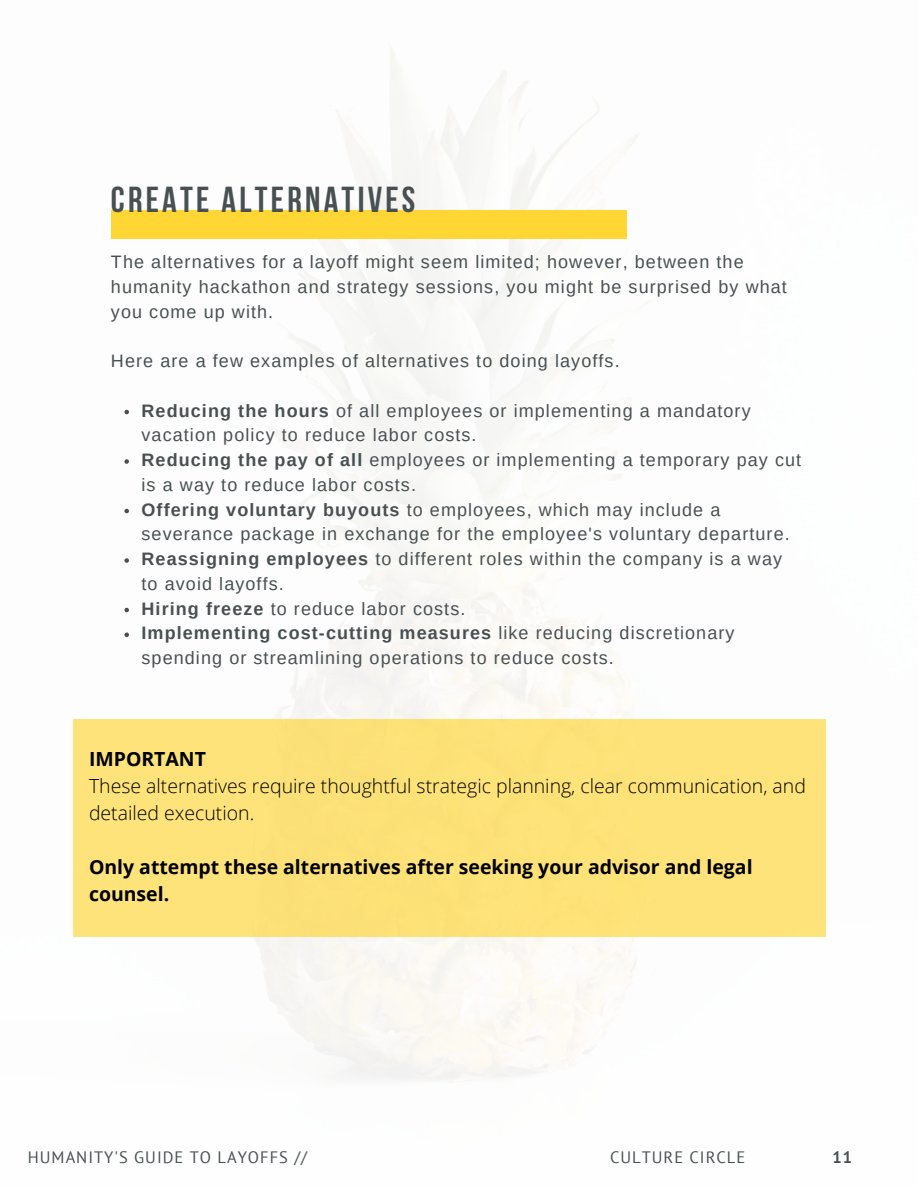
<style>
.page{position:relative;width:918px;height:1188px;background:#fff}
.page>*{position:absolute;margin:0;border:0;box-sizing:border-box;transform-origin:0 0}
.t1{font:700 36px "Bebas Neue";letter-spacing:.09em;color:#495052}
.t2{font:300 19.5px/27px "Open Sans";color:#000}
.t3{font:700 19.5px/27px "Open Sans";color:#000}
.t4{font:18px/24.8px "Arimo";letter-spacing:.06em;color:#495052}
.t5{font:16.5px "PT Sans";letter-spacing:.06em;color:#495052}
.t6{font:700 16.5px "PT Sans";color:#495052}
.s1{font-weight:700}
</style>
<div class="page">
<img style="left:73px;top:48px;width:753px;height:1033px">
<div style="left:111px;top:210px;width:515px;height:28px;background:#ffd634"></div>
<svg style="left:124px;top:410px;width:5px;height:4px"></svg>
<svg style="left:124px;top:459px;width:5px;height:5px"></svg>
<svg style="left:124px;top:509px;width:5px;height:4px"></svg>
<svg style="left:124px;top:558px;width:5px;height:5px"></svg>
<svg style="left:124px;top:608px;width:5px;height:4px"></svg>
<svg style="left:124px;top:633px;width:5px;height:4px"></svg>
<div style="left:73px;top:720px;width:753px;height:217px;background:#fee37a"></div>
<h1 class="t1" style="left:111px;top:185px;width:306px">CREATE ALTERNATIVES</h1>
<p class="t4" style="left:111px;top:249px;width:677px">The alternatives for a layoff might seem limited; however, between the humanity hackathon and strategy sessions, you might be surprised by what you come up with.</p>
<p class="t4" style="left:111px;top:348px;width:510px">Here are a few examples of alternatives to doing layoffs.</p>
<p class="t4" style="left:142px;top:398px;width:661px"><span class="s1">Reducing the hours</span> of all employees or implementing a mandatory vacation policy to reduce labor costs.<br><span class="s1">Reducing the pay of all</span> employees or implementing a temporary pay cut is a way to reduce labor costs.<br><span class="s1">Offering voluntary buyouts</span> to employees, which may include a severance package in exchange for the employee's voluntary departure.<br><span class="s1">Reassigning employees</span> to different roles within the company is a way to avoid layoffs.<br><span class="s1">Hiring freeze</span> to reduce labor costs.<br><span class="s1">Implementing cost-cutting measures</span> like reducing discretionary spending or streamlining operations to reduce costs.</p>
<p class="t3" style="left:89px;top:745px;width:119px">IMPORTANT</p>
<p class="t2" style="left:89px;top:772px;width:718px">These alternatives require thoughtful strategic planning, clear communication, and detailed execution.</p>
<p class="t3" style="left:89px;top:853px;width:665px">Only attempt these alternatives after seeking your advisor and legal counsel.</p>
<p class="t5" style="left:28px;top:1146px;width:281px">HUMANITY'S GUIDE TO LAYOFFS //</p>
<p class="t5" style="left:610px;top:1146px;width:137px">CULTURE CIRCLE</p>
<p class="t6" style="left:833px;top:1146px;width:21px">11</p>
</div>
